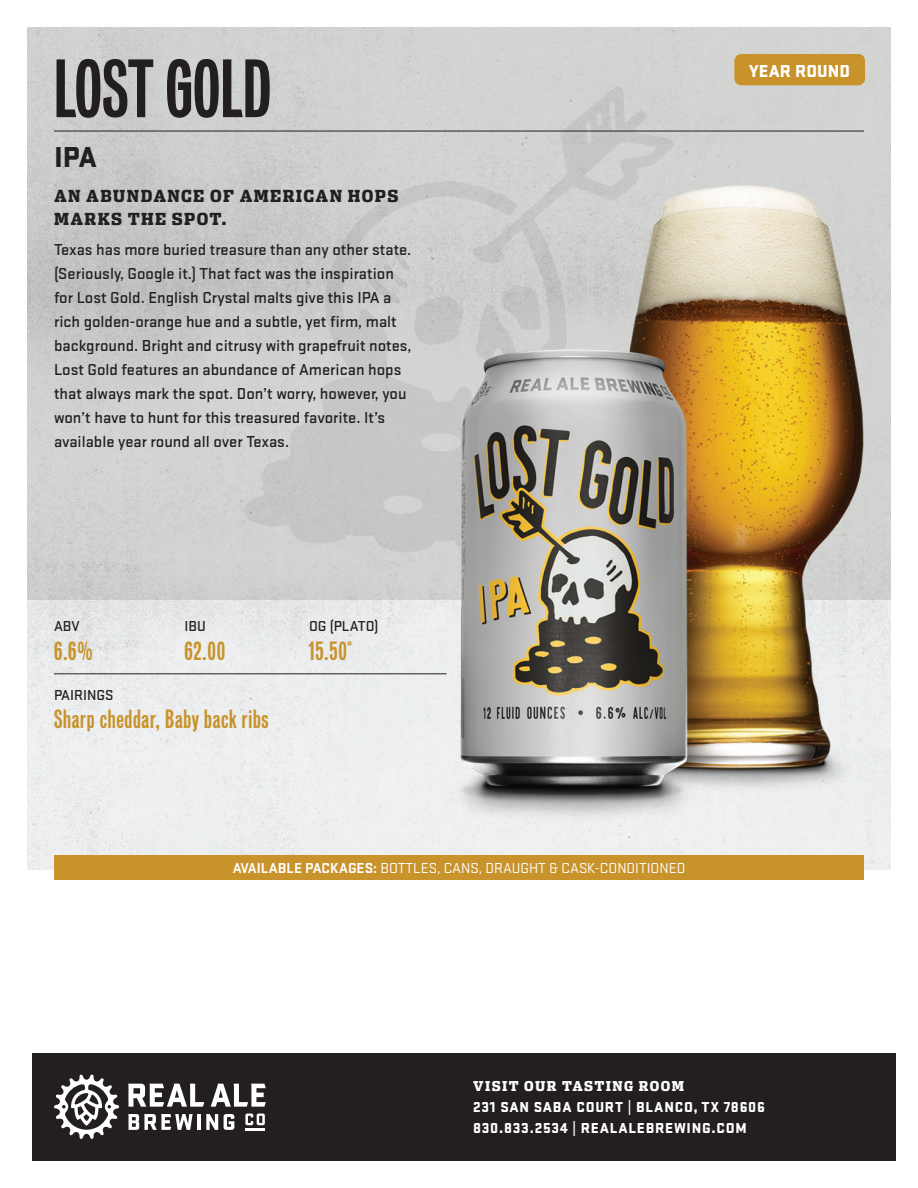
<style>
.page{position:relative;width:918px;height:1188px;background:#fff}
.page>*{position:absolute;margin:0;border:0;box-sizing:border-box;transform-origin:0 0}
.t1{font:75px "Vonnes Bold Comp";color:#231f20}
.t2{font:900 30px "Stratum 1";color:#231f20}
.t3{font:24px "Vonnes Bold Comp";letter-spacing:.03em;color:#c8932b}
.t4{font:900 18px "Stratum 1";letter-spacing:.005em;color:#fff}
.t5{font:500 16.5px/24px "Stratum 1";color:#231f20}
.t6{font:900 16.5px/22.5px "Dispatch Cond";letter-spacing:.08em;color:#231f20}
.t7{font:900 15px/21px "Stratum 1";letter-spacing:.05em;color:#fff}
.t8{font:15px "Stratum 1";color:#fff}
.t9{font:500 15px "Stratum 1";color:#231f20}
.t10{font:900 13.5px "Dispatch Cond";letter-spacing:.11em;color:#fff}
.s1{font-weight:700}
</style>
<div class="page">
<div style="left:32px;top:1053px;width:864px;height:108px;background:#231f20"></div>
<svg style="left:54px;top:1075px;width:65px;height:64px"></svg>
<svg style="left:211px;top:1084px;width:55px;height:23px"></svg>
<svg style="left:128px;top:1084px;width:76px;height:23px"></svg>
<hr style="left:197px;top:1114px;width:4px;height:16px;background:#fff">
<svg style="left:224px;top:1114px;width:10px;height:16px"></svg>
<svg style="left:245px;top:1114px;width:20px;height:11px"></svg>
<hr style="left:245px;top:1128px;width:20px;height:3px;background:#fff">
<svg style="left:128px;top:1114px;width:65px;height:16px"></svg>
<svg style="left:206px;top:1114px;width:12px;height:16px"></svg>
<img style="left:27px;top:27px;width:864px;height:842px">
<hr style="left:54px;top:131px;width:810px;height:1px;background:#231f20">
<div style="left:734px;top:54px;width:131px;height:31px;background:#c8932b;border-radius:7px"></div>
<hr style="left:54px;top:673px;width:393px;height:1px;background:#231f20">
<div style="left:54px;top:855px;width:810px;height:25px;background:#c8932b"></div>
<img style="left:448px;top:60px;width:425px;height:765px">
<h1 class="t1" style="left:54px;top:42px;width:220px">LOST GOLD</h1>
<h2 class="t2" style="left:54px;top:135px;width:44px">IPA</h2>
<p class="t6" style="left:54px;top:184px;width:346px">AN ABUNDANCE OF AMERICAN HOPS<br>MARKS THE SPOT.</p>
<p class="t5" style="left:54px;top:237px;width:359px">Texas has more buried treasure than any other state. (Seriously, Google it.) That fact was the inspiration for Lost Gold. English Crystal malts give this IPA a rich golden-orange hue and a subtle, yet firm, malt background. Bright and citrusy with grapefruit notes, Lost Gold features an abundance of American hops that always mark the spot. Don’t worry, however, you won’t have to hunt for this treasured favorite. It’s available year round all over Texas.</p>
<p class="t4" style="left:749px;top:57px;width:102px">YEAR ROUND</p>
<p class="t9" style="left:54px;top:616px;width:27px">ABV</p>
<p class="t9" style="left:184px;top:616px;width:23px">IBU</p>
<p class="t9" style="left:309px;top:616px;width:71px">OG (PLATO)</p>
<h3 class="t3" style="left:54px;top:636px;width:40px">6.6%</h3>
<h3 class="t3" style="left:184px;top:636px;width:42px">62.00</h3>
<h3 class="t3" style="left:309px;top:636px;width:45px">15.50°</h3>
<p class="t9" style="left:54px;top:685px;width:61px">PAIRINGS</p>
<h3 class="t3" style="left:54px;top:704px;width:216px">Sharp cheddar, Baby back ribs</h3>
<p class="t8" style="left:233px;top:859px;width:454px"><span class="s1">AVAILABLE PACKAGES:</span> BOTTLES, CANS, DRAUGHT &amp; CASK-CONDITIONED</p>
<p class="t10" style="left:473px;top:1077px;width:213px">VISIT OUR TASTING ROOM</p>
<p class="t7" style="left:473px;top:1095px;width:293px">231 SAN SABA COURT | BLANCO, TX 78606<br>830.833.2534 | REALALEBREWING.COM</p>
</div>
